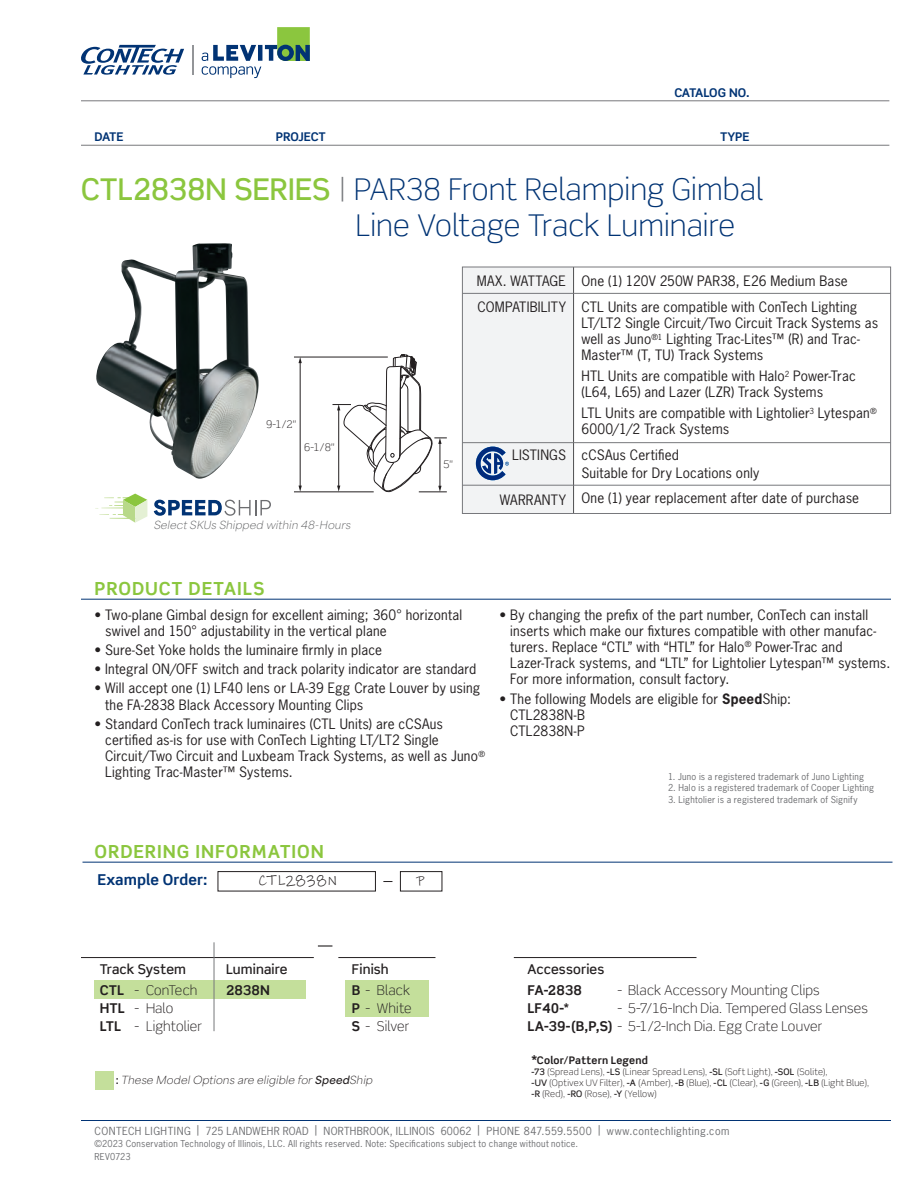
<style>
.page{position:relative;width:918px;height:1188px;background:#fff}
.page>*{position:absolute;margin:0;border:0;box-sizing:border-box;transform-origin:0 0}
.t1{font:300 30px/36px "Scene Std";color:#013374}
.t2{font:700 18px "Scene Std";letter-spacing:.05em;color:#8bc63e}
.t3{font:700 15px "Scene Std";letter-spacing:.005em;color:#013374}
.t4{font:15px "Ink Free";color:#231f20}
.t5{font:13.5px/16.2px "News Gothic Std";letter-spacing:.015em;color:#231f20}
.t6{font:300 13.5px/18px "Scene Std";letter-spacing:.01em;color:#231f20}
.t7{font:500 13.5px/21px "Scene Std";letter-spacing:.01em;color:#231f20}
.t8{font:700 13.5px "Scene Std";color:#231f20}
.t9{font:700 12px "Scene Std";letter-spacing:-.02em;color:#013374}
.t10{font:10.5px "News Gothic Std";letter-spacing:.035em;color:#6d6e71}
.t11{font:italic 100 10.5px "Area Normal";letter-spacing:.01em;color:#231f20}
.t12{font:italic 100 10.5px "Area Normal";letter-spacing:.01em;color:#57585a}
.t13{font:700 10.5px "Scene Std";letter-spacing:.015em;color:#231f20}
.t14{font:300 10.5px "Scene Std";color:#231f20}
.t15{font:300 9px/10.8px "Scene Std";letter-spacing:.025em;color:#231f20}
.t16{font:9px "News Gothic Std";letter-spacing:.025em;color:#6c6d70}
.t17{font:9px "News Gothic Std";letter-spacing:.025em;color:#6d6e71}
.s1{font-weight:500;color:#8bc63e}
.s2{color:#76787b}
.s3{font-weight:700}
.s4{font-weight:300}
.s5{font-weight:700;font-style:normal}
.s6{font-weight:600}
.s7{font-size:15px}
.s8{font-weight:500}
</style>
<div class="page">
<hr style="left:81px;top:145px;width:808px;height:1px;background:#77787c">
<hr style="left:81px;top:101px;width:808px;height:1px;background:#77787c">
<hr style="left:81px;top:1120px;width:810px;height:1px;background:#013374">
<hr style="left:192px;top:45px;width:2px;height:29px;background:#939598">
<svg style="left:202px;top:27px;width:108px;height:51px"></svg>
<svg style="left:81px;top:45px;width:103px;height:30px"></svg>
<div style="left:462px;top:267px;width:111px;height:246px;background:#f2f3f4"></div>
<hr style="left:573px;top:267px;width:1px;height:246px;background:#4d4d4f">
<div style="left:462px;top:267px;width:429px;height:247px;border:1px solid #77787c"></div>
<hr style="left:462px;top:293px;width:429px;height:1px;background:#77787c">
<hr style="left:462px;top:442px;width:429px;height:1px;background:#77787c">
<hr style="left:462px;top:485px;width:429px;height:1px;background:#77787c">
<svg style="left:95px;top:494px;width:52px;height:29px"></svg>
<svg style="left:154px;top:500px;width:117px;height:16px"></svg>
<svg style="left:476px;top:447px;width:33px;height:33px"></svg>
<div style="left:95px;top:980px;width:211px;height:19px;background:#c4df9b"></div>
<div style="left:95px;top:1071px;width:19px;height:19px;background:#c4df9b"></div>
<div style="left:345px;top:980px;width:84px;height:36px;background:#c4df9b"></div>
<hr style="left:81px;top:957px;width:233px;height:1px;background:#231f20">
<hr style="left:214px;top:942px;width:1px;height:89px;background:#76787b">
<hr style="left:514px;top:957px;width:183px;height:1px;background:#231f20">
<div style="left:218px;top:871px;width:158px;height:20px;border:1px solid #231f20"></div>
<hr style="left:82px;top:862px;width:810px;height:1px;background:#013374">
<hr style="left:81px;top:599px;width:810px;height:1px;background:#013374">
<img style="left:96px;top:243px;width:163px;height:236px">
<hr style="left:294px;top:357px;width:94px;height:1px;background:#231f20">
<hr style="left:294px;top:492px;width:80px;height:1px;background:#231f20">
<hr style="left:300px;top:362px;width:1px;height:125px;background:#231f20">
<svg style="left:299px;top:357px;width:3px;height:6px"></svg>
<svg style="left:299px;top:486px;width:3px;height:6px"></svg>
<svg style="left:318px;top:354px;width:129px;height:605px"></svg>
<p class="t9" style="left:674px;top:85px;width:77px">CATALOG NO.</p>
<p class="t9" style="left:94px;top:129px;width:31px">DATE</p>
<p class="t9" style="left:276px;top:129px;width:51px">PROJECT</p>
<p class="t9" style="left:720px;top:129px;width:31px">TYPE</p>
<h1 class="t1" style="left:356px;top:172px;width:409px;text-indent:-275px"><span class="s1">CTL2838N SERIES</span> <span class="s2">|</span> PAR38 Front Relamping Gimbal<br>Line Voltage Track Luminaire</h1>
<p class="t14" style="left:266px;top:417px;width:32px">9-1/2"</p>
<p class="t14" style="left:304px;top:441px;width:32px">6-1/8"</p>
<p class="t12" style="left:154px;top:516px;width:198px">Select SKUs Shipped within 48-Hours</p>
<h2 class="t2" style="left:94px;top:577px;width:171px">PRODUCT DETAILS</h2>
<p class="t14" style="left:443px;top:458px;width:11px">5"</p>
<p class="t5" style="left:477px;top:268px;width:91px;line-height:25.5px">MAX. WATTAGE<br>COMPATIBILITY</p>
<p class="t5" style="left:512px;top:447px;width:55px">LISTINGS</p>
<p class="t5" style="left:500px;top:491px;width:68px">WARRANTY</p>
<p class="t5" style="left:581px;top:268px;width:277px;line-height:25.5px">One (1) 120V 250W PAR38, E26 Medium Base<br>CTL Units are compatible with ConTech Lighting</p>
<p class="t5" style="left:581px;top:315px;width:298px">LT/LT2 Single Circuit/Two Circuit Track Systems as well as Juno<sup>®1</sup> Lighting Trac-Lites™ (R) and Trac-<br>Master™ (T, TU) Track Systems</p>
<p class="t5" style="left:581px;top:368px;width:276px">HTL Units are compatible with Halo<sup>2</sup> Power-Trac (L64, L65) and Lazer (LZR) Track Systems</p>
<p class="t5" style="left:581px;top:405px;width:297px">LTL Units are compatible with Lightolier<sup>3</sup> Lytespan<sup>®<br></sup>6000/1/2 Track Systems</p>
<p class="t5" style="left:581px;top:446px;width:179px;line-height:18px">cCSAus Certified<br>Suitable for Dry Locations only</p>
<p class="t5" style="left:581px;top:490px;width:279px">One (1) year replacement after date of purchase</p>
<p class="t5" style="left:105px;top:606px;width:359px;text-indent:-11px">• Two-plane Gimbal design for excellent aiming; 360° horizontal swivel and 150° adjustability in the vertical plane</p>
<p class="t5" style="left:94px;top:642px;width:289px">• Sure-Set Yoke holds the luminaire firmly in place</p>
<p class="t5" style="left:94px;top:661px;width:383px">• Integral ON/OFF switch and track polarity indicator are standard</p>
<p class="t5" style="left:105px;top:680px;width:377px;text-indent:-11px">• Will accept one (1) LF40 lens or LA-39 Egg Crate Louver by using the FA-2838 Black Accessory Mounting Clips</p>
<p class="t5" style="left:105px;top:715px;width:381px;text-indent:-11px">• Standard ConTech track luminaires (CTL Units) are cCSAus certified as-is for use with ConTech Lighting LT/LT2 Single Circuit/Two Circuit and Luxbeam Track Systems, as well as Juno<sup>® </sup>Lighting Trac-Master™ Systems.</p>
<p class="t5" style="left:510px;top:606px;width:382px;text-indent:-11px">• By changing the prefix of the part number, ConTech can install inserts which make our fixtures compatible with other manufac&shy;turers. Replace “CTL” with “HTL” for Halo<sup>®</sup> Power-Trac and Lazer-Track systems, and “LTL” for Lightolier Lytespan™ systems.<br>For more information, consult factory.</p>
<p class="t5" style="left:510px;top:690px;width:282px;text-indent:-11px">• The following Models are eligible for <span class="s3">Speed</span>Ship:<br>CTL2838N-B<br>CTL2838N-P</p>
<p class="t16" style="left:668px;top:771px;width:197px">1. Juno is a registered trademark of Juno Lighting</p>
<p class="t16" style="left:668px;top:782px;width:208px">2. Halo is a registered trademark of Cooper Lighting</p>
<p class="t16" style="left:668px;top:794px;width:191px">3. Lightolier is a registered trademark of Signify</p>
<h2 class="t2" style="left:94px;top:840px;width:231px">ORDERING INFORMATION</h2>
<p class="t3" style="left:97px;top:870px;width:112px">Example Order:</p>
<p class="t4" style="left:258px;top:870px;width:81px">CTL2838N</p>
<p class="t4" style="left:417px;top:870px;width:10px">P</p>
<p class="t7" style="left:100px;top:958px;width:99px">Track System<br><span class="s3">CTL</span> <span class="s4">- ConTech</span></p>
<p class="t6" style="left:100px;top:999px;width:104px"><span class="s3">HTL</span> - Halo<br><span class="s3">LTL</span> - Lightolier</p>
<p class="t7" style="left:226px;top:958px;width:63px">Luminaire</p>
<p class="t8" style="left:226px;top:981px;width:46px">2838N</p>
<p class="t7" style="left:352px;top:958px;width:60px">Finish<br><span class="s3">B</span> <span class="s4">- Black</span></p>
<p class="t6" style="left:352px;top:999px;width:61px"><span class="s3">P</span> - White<br><span class="s3">S</span> - Silver</p>
<p class="t11" style="left:116px;top:1071px;width:259px"><span class="s5">:</span> These Model Options are eligible for <span class="s6">Speed</span>Ship</p>
<p class="t7" style="left:527px;top:958px;width:79px">Accessories</p>
<p class="t8" style="left:527px;top:981px;width:56px">FA-2838</p>
<p class="t6" style="left:617px;top:981px;width:204px">- Black Accessory Mounting Clips</p>
<p class="t8" style="left:527px;top:999px;width:43px">LF40-*</p>
<p class="t6" style="left:527px;top:999px;width:342px;text-indent:90px">- 5-7/16-Inch Dia. Tempered Glass Lenses<br><span class="s3">LA-39-(B,P,S)</span> - 5-1/2-Inch Dia. Egg Crate Louver</p>
<p class="t13" style="left:531px;top:1054px;width:118px"><span class="s7">*</span>Color/Pattern Legend</p>
<p class="t15" style="left:531px;top:1067px;width:339px"><span class="s8">-73</span> (Spread Lens), <span class="s8">-LS</span> (Linear Spread Lens), <span class="s8">-SL</span> (Soft Light), <span class="s8">-SOL</span> (Solite),<br><span class="s8">-UV</span> (Optivex UV Filter), <span class="s8">-A</span> (Amber), <span class="s8">-B</span> (Blue), <span class="s8">-CL</span> (Clear), <span class="s8">-G</span> (Green), <span class="s8">-LB</span> (Light Blue), <span class="s8">-R</span> (Red), <span class="s8">-RO</span> (Rose), <span class="s8">-Y</span> (Yellow)</p>
<p class="t10" style="left:94px;top:1124px;width:636px">CONTECH LIGHTING | 725 LANDWEHR ROAD | NORTHBROOK, ILLINOIS 60062 | PHONE 847.559.5500 | www.contechlighting.com</p>
<p class="t17" style="left:94px;top:1137px;width:485px">©2023 Conservation Technology of Illinois, LLC. All rights reserved. Note: Specifications subject to change without notice.</p>
<p class="t17" style="left:94px;top:1151px;width:38px">REV0723</p>
</div>
